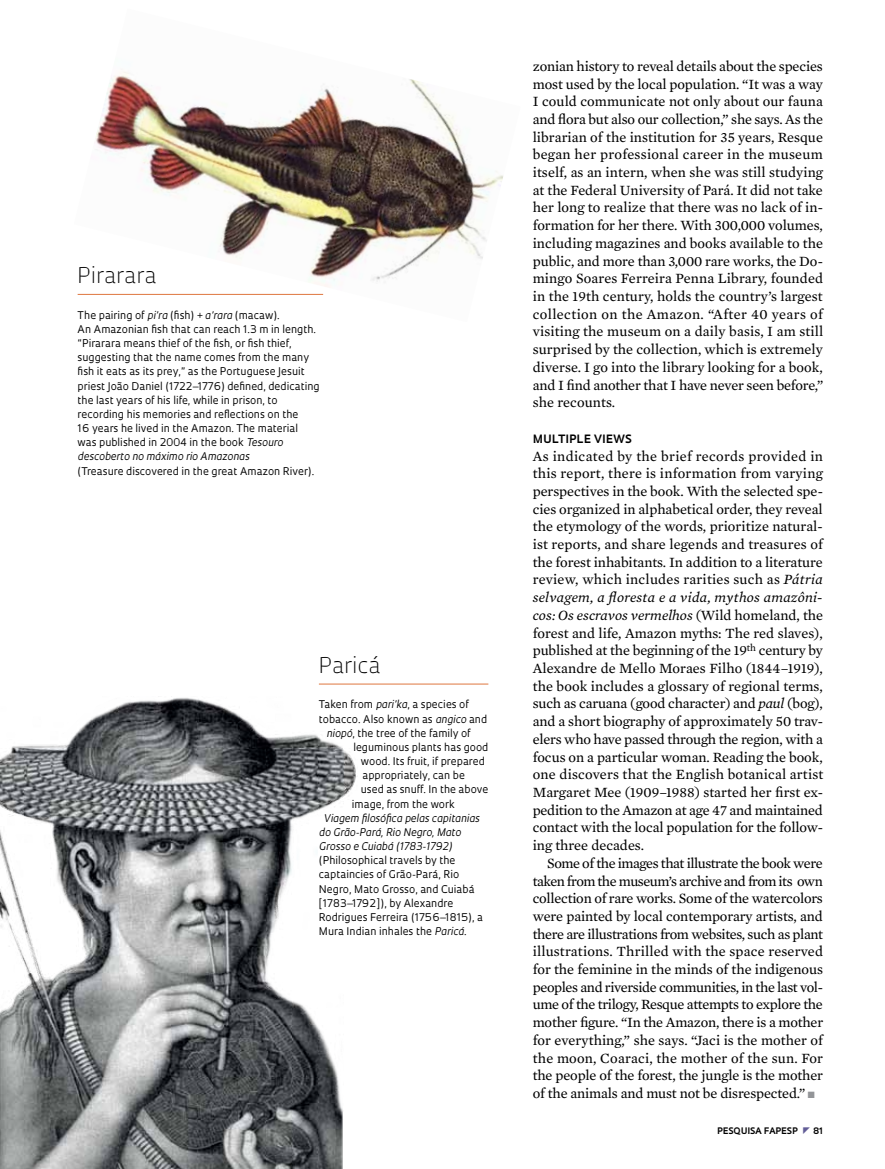
<style>
.page{position:relative;width:885px;height:1169px;background:#fff}
.page>*{position:absolute;margin:0;border:0;box-sizing:border-box;transform-origin:0 0}
.t1{font:300 21px "Oculum";color:#000}
.t2{font:14.4px/17.7px "Mercury Text G2";letter-spacing:-.01em;color:#000;text-align:justify}
.t3{font:700 11.25px "Oculum";letter-spacing:.03em;color:#000}
.t4{font:10.35px/14.1px "Oculum";color:#000}
.t5{font:italic 10.35px/14.1px "Oculum";color:#000}
.t6{font:700 8.7px "Oculum";letter-spacing:.015em;color:#000}
.s1{font-style:italic}
.s2{color:#939598}
</style>
<div class="page">
<img style="left:77px;top:72px;width:426px;height:223px">
<img style="left:0;top:698px;width:356px;height:470px">
<hr style="left:319px;top:683px;width:169px;height:1px;background:#de773f">
<hr style="left:78px;top:294px;width:245px;height:1px;background:#de773f">
<h1 class="t1" style="left:78px;top:261px;width:81px">Pirarara</h1>
<p class="t4" style="left:78px;top:307px;width:244px">The pairing of <span class="s1">pi’ra</span> (fish) + <span class="s1">a’rara</span> (macaw).<br>An Amazonian fish that can reach 1.3 m in length. “Pirarara means thief of the fish, or fish thief, suggesting that the name comes from the many fish it eats as its prey,” as the Portuguese Jesuit priest João Daniel (1722–1776) defined, dedicating the last years of his life, while in prison, to recording his memories and reflections on the<br>16 years he lived in the Amazon. The material<br>was published in 2004 in the book <span class="s1">Tesouro descoberto no máximo rio Amazonas</span></p>
<p class="t4" style="left:78px;top:463px;width:238px">(Treasure discovered in the great Amazon River).</p>
<h1 class="t1" style="left:319px;top:651px;width:64px">Paricá</h1>
<p class="t4" style="left:319px;top:697px;width:151px">Taken from <span class="s1">pari’ka</span>, a species of</p>
<p class="t4" style="left:319px;top:711px;width:170px">tobacco. Also known as <span class="s1">angico</span> and</p>
<p class="t4" style="left:326px;top:725px;width:146px"><span class="s1">niopó</span>, the tree of the family of</p>
<p class="t4" style="left:353px;top:739px;width:137px">leguminous plants has good</p>
<p class="t4" style="left:361px;top:754px;width:126px">wood. Its fruit, if prepared</p>
<p class="t4" style="left:362px;top:768px;width:104px">appropriately, can be</p>
<p class="t4" style="left:361px;top:782px;width:129px">used as snuff. In the above</p>
<p class="t4" style="left:352px;top:796px;width:104px">image, from the work</p>
<p class="t5" style="left:319px;top:810px;width:162px;text-indent:5px">Viagem filosófica pelas capitanias do Grão-Pará, Rio Negro, Mato<br>Grosso e Cuiabá (1783-1792)</p>
<p class="t4" style="left:319px;top:853px;width:166px">(Philosophical travels by the captaincies of Grão-Pará, Rio<br>Negro, Mato Grosso, and Cuiabá [1783–1792]), by Alexandre<br>Rodrigues Ferreira (1756–1815), a<br>Mura Indian inhales the <span class="s1">Paricá</span>.</p>
<p class="t2" style="left:533px;top:56px;width:292px">zonian history to reveal details about the species most used by the local population. “It was a way I could communicate not only about our fauna and flora but also our collection,” she says. As the librarian of the institution for 35 years, Resque began her professional career in the museum itself, as an intern, when she was still studying at the Federal University of Pará. It did not take her long to realize that there was no lack of in&shy;formation for her there. With 300,000 volumes, including magazines and books available to the public, and more than 3,000 rare works, the Do&shy;mingo Soares Ferreira Penna Library, founded in the 19th century, holds the country’s largest collection on the Amazon. “After 40 years of visiting the museum on a daily basis, I am still surprised by the collection, which is extremely diverse. I go into the library looking for a book, and I find another that I have never seen before,” she recounts.</p>
<p class="t3" style="left:533px;top:431px;width:100px">MULTIPLE VIEWS</p>
<p class="t2" style="left:533px;top:446px;width:292px">As indicated by the brief records provided in this report, there is information from varying perspectives in the book. With the selected spe&shy;cies organized in alphabetical order, they reveal the etymology of the words, prioritize natural&shy;ist reports, and share legends and treasures of the forest inhabitants. In addition to a literature review, which includes rarities such as <span class="s1">Pátria selvagem, a floresta e a vida, mythos amazôni&shy;cos: Os escravos vermelhos</span> (Wild homeland, the forest and life, Amazon myths: The red slaves), published at the beginning of the 19<sup>th</sup> century by Alexandre de Mello Moraes Filho (1844–1919), the book includes a glossary of regional terms, such as caruana (good character) and <span class="s1">paul</span> (bog), and a short biography of approximately 50 trav&shy;elers who have passed through the region, with a focus on a particular woman. Reading the book, one discovers that the English botanical artist Margaret Mee (1909–1988) started her first ex&shy;pedition to the Amazon at age 47 and maintained contact with the local population for the follow&shy;ing three decades.</p>
<p class="t2" style="left:533px;top:853px;width:292px;text-indent:14px">Some of the images that illustrate the book were taken from the museum’s archive and from its own collection of rare works. Some of the watercolors were painted by local contemporary artists, and there are illustrations from websites, such as plant illustrations. Thrilled with the space reserved for the feminine in the minds of the indigenous peoples and riverside communities, in the last vol&shy;ume of the trilogy, Resque attempts to explore the mother figure. “In the Amazon, there is a mother for everything,” she says. “Jaci is the mother of the moon, Coaraci, the mother of the sun. For the people of the forest, the jungle is the mother of the animals and must not be disrespected.” <span class="s2">■</span></p>
<p class="t6" style="left:717px;top:1124px;width:76px">PESQUISA FAPESP</p>
<p class="t6" style="left:813px;top:1124px;width:12px">81</p>
</div>
